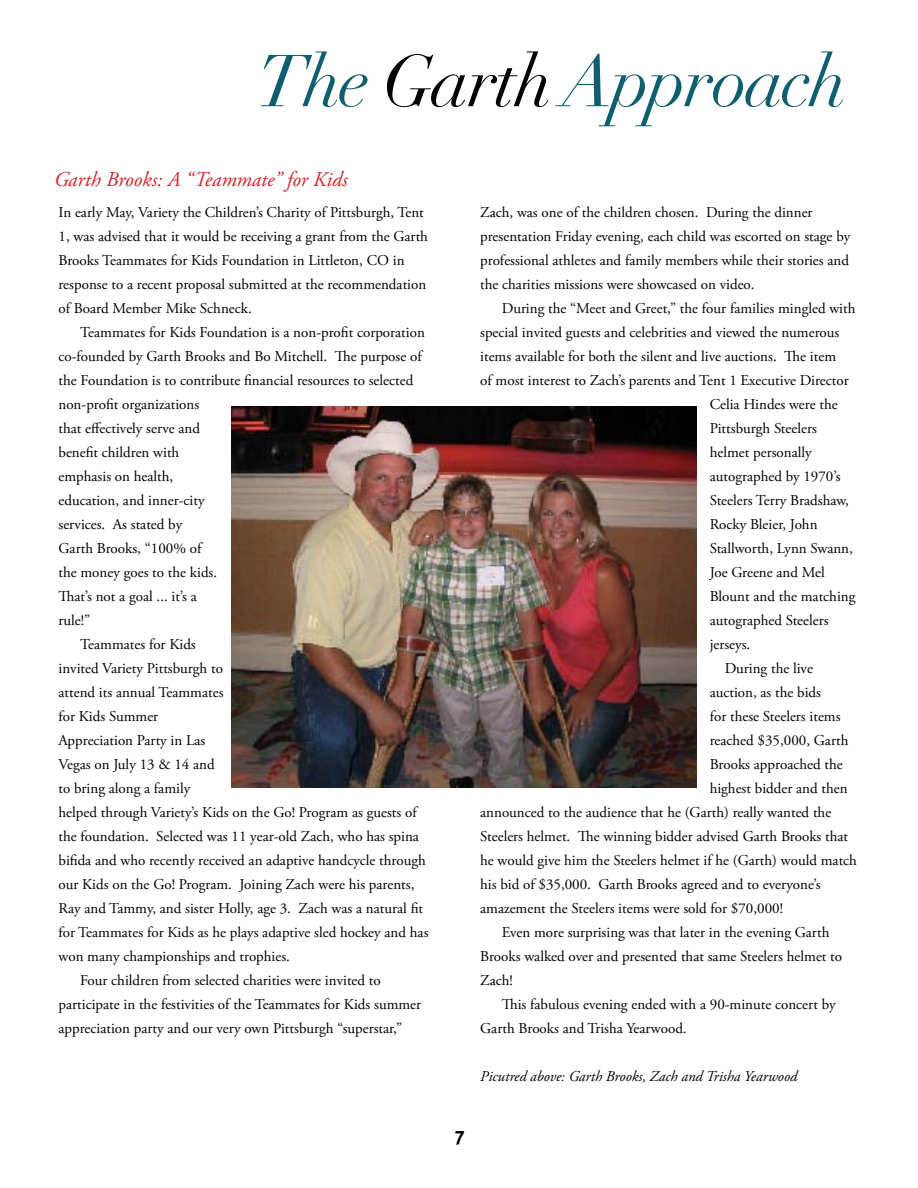
<style>
.page{position:relative;width:918px;height:1188px;background:#fff}
.page>*{position:absolute;margin:0;border:0;box-sizing:border-box;transform-origin:0 0}
.t1{font:italic 72px "Didot";letter-spacing:-.03em;color:#0d5e6e}
.t2{font:italic 21px "Adobe Garamond Pro";color:#d2232a}
.t3{font:19.5px "Meta Bold Expert";color:#000}
.t4{font:15px/24px "Adobe Garamond Pro";color:#000}
.t5{font:italic 15px "Adobe Garamond Pro";color:#000}
.s1{color:#000}
</style>
<div class="page">
<img style="left:231px;top:407px;width:465px;height:380px">
<h1 class="t1" style="left:257px;top:37px;width:592px">The <span class="s1">Garth</span> Approach</h1>
<h2 class="t2" style="left:54px;top:167px;width:295px">Garth Brooks: A “Teammate” for Kids</h2>
<p class="t4" style="left:58px;top:201px;width:371px">In early May, Variety the Children’s Charity of Pittsburgh, Tent 1, was advised that it would be receiving a grant from the Garth Brooks Teammates for Kids Foundation in Littleton, CO in response to a recent proposal submitted at the recommendation of Board Member Mike Schneck.</p>
<p class="t4" style="left:80px;top:321px;width:346px">Teammates for Kids Foundation is a non-profit corporation</p>
<p class="t4" style="left:58px;top:345px;width:365px">co-founded by Garth Brooks and Bo Mitchell. The purpose of</p>
<p class="t4" style="left:58px;top:369px;width:356px">the Foundation is to contribute financial resources to selected</p>
<p class="t4" style="left:58px;top:393px;width:142px">non-profit organizations</p>
<p class="t4" style="left:58px;top:417px;width:143px">that effectively serve and</p>
<p class="t4" style="left:58px;top:441px;width:122px">benefit children with</p>
<p class="t4" style="left:58px;top:465px;width:116px">emphasis on health,</p>
<p class="t4" style="left:58px;top:489px;width:148px">education, and inner-city</p>
<p class="t4" style="left:58px;top:513px;width:125px">services. As stated by</p>
<p class="t4" style="left:58px;top:537px;width:144px">Garth Brooks, “100% of</p>
<p class="t4" style="left:58px;top:561px;width:160px">the money goes to the kids.</p>
<p class="t4" style="left:58px;top:585px;width:140px">That’s not a goal ... it’s a</p>
<p class="t4" style="left:58px;top:609px;width:33px">rule!”</p>
<p class="t4" style="left:80px;top:633px;width:117px">Teammates for Kids</p>
<p class="t4" style="left:58px;top:657px;width:166px">invited Variety Pittsburgh to</p>
<p class="t4" style="left:58px;top:681px;width:167px">attend its annual Teammates</p>
<p class="t4" style="left:58px;top:705px;width:101px">for Kids Summer</p>
<p class="t4" style="left:58px;top:729px;width:148px">Appreciation Party in Las</p>
<p class="t4" style="left:58px;top:753px;width:158px">Vegas on July 13 &amp; 14 and</p>
<p class="t4" style="left:58px;top:777px;width:133px">to bring along a family</p>
<p class="t4" style="left:58px;top:801px;width:360px">helped through Variety’s Kids on the Go! Program as guests of</p>
<p class="t4" style="left:58px;top:825px;width:362px">the foundation. Selected was 11 year-old Zach, who has spina</p>
<p class="t4" style="left:58px;top:849px;width:369px">bifida and who recently received an adaptive handcycle through</p>
<p class="t4" style="left:58px;top:873px;width:357px">our Kids on the Go! Program. Joining Zach were his parents,</p>
<p class="t4" style="left:58px;top:897px;width:366px">Ray and Tammy, and sister Holly, age 3. Zach was a natural fit</p>
<p class="t4" style="left:58px;top:921px;width:372px">for Teammates for Kids as he plays adaptive sled hockey and has</p>
<p class="t4" style="left:58px;top:945px;width:233px">won many championships and trophies.</p>
<p class="t4" style="left:80px;top:969px;width:302px">Four children from selected charities were invited to</p>
<p class="t4" style="left:58px;top:993px;width:364px">participate in the festivities of the Teammates for Kids summer</p>
<p class="t4" style="left:58px;top:1017px;width:345px">appreciation party and our very own Pittsburgh “superstar,”</p>
<p class="t4" style="left:480px;top:201px;width:372px">Zach, was one of the children chosen. During the dinner presentation Friday evening, each child was escorted on stage by professional athletes and family members while their stories and the charities missions were showcased on video.</p>
<p class="t4" style="left:502px;top:297px;width:355px">During the “Meet and Greet,” the four families mingled with</p>
<p class="t4" style="left:480px;top:321px;width:361px">special invited guests and celebrities and viewed the numerous</p>
<p class="t4" style="left:480px;top:345px;width:357px">items available for both the silent and live auctions. The item</p>
<p class="t4" style="left:480px;top:369px;width:370px">of most interest to Zach’s parents and Tent 1 Executive Director</p>
<p class="t4" style="left:710px;top:393px;width:130px">Celia Hindes were the</p>
<p class="t4" style="left:710px;top:417px;width:109px">Pittsburgh Steelers</p>
<p class="t4" style="left:710px;top:441px;width:104px">helmet personally</p>
<p class="t4" style="left:710px;top:465px;width:132px">autographed by 1970’s</p>
<p class="t4" style="left:710px;top:489px;width:141px">Steelers Terry Bradshaw,</p>
<p class="t4" style="left:710px;top:513px;width:109px">Rocky Bleier, John</p>
<p class="t4" style="left:710px;top:537px;width:145px">Stallworth, Lynn Swann,</p>
<p class="t4" style="left:710px;top:561px;width:117px">Joe Greene and Mel</p>
<p class="t4" style="left:710px;top:585px;width:147px">Blount and the matching</p>
<p class="t4" style="left:710px;top:609px;width:120px">autographed Steelers</p>
<p class="t4" style="left:710px;top:633px;width:42px">jerseys.</p>
<p class="t4" style="left:725px;top:657px;width:90px">During the live</p>
<p class="t4" style="left:710px;top:681px;width:113px">auction, as the bids</p>
<p class="t4" style="left:710px;top:705px;width:132px">for these Steelers items</p>
<p class="t4" style="left:710px;top:729px;width:140px">reached $35,000, Garth</p>
<p class="t4" style="left:710px;top:753px;width:135px">Brooks approached the</p>
<p class="t4" style="left:710px;top:777px;width:139px">highest bidder and then</p>
<p class="t4" style="left:480px;top:801px;width:353px">announced to the audience that he (Garth) really wanted the</p>
<p class="t4" style="left:480px;top:825px;width:370px">Steelers helmet. The winning bidder advised Garth Brooks that</p>
<p class="t4" style="left:480px;top:849px;width:378px">he would give him the Steelers helmet if he (Garth) would match</p>
<p class="t4" style="left:480px;top:873px;width:342px">his bid of $35,000. Garth Brooks agreed and to everyone’s</p>
<p class="t4" style="left:480px;top:897px;width:304px">amazement the Steelers items were sold for $70,000!</p>
<p class="t4" style="left:502px;top:921px;width:329px">Even more surprising was that later in the evening Garth</p>
<p class="t4" style="left:480px;top:945px;width:363px">Brooks walked over and presented that same Steelers helmet to</p>
<p class="t4" style="left:480px;top:969px;width:34px">Zach!</p>
<p class="t4" style="left:502px;top:993px;width:335px">This fabulous evening ended with a 90-minute concert by</p>
<p class="t4" style="left:480px;top:1017px;width:208px">Garth Brooks and Trisha Yearwood.</p>
<p class="t5" style="left:480px;top:1067px;width:319px">Picutred above: Garth Brooks, Zach and Trisha Yearwood</p>
<h3 class="t3" style="left:455px;top:1125px;width:11px">7</h3>
</div>
